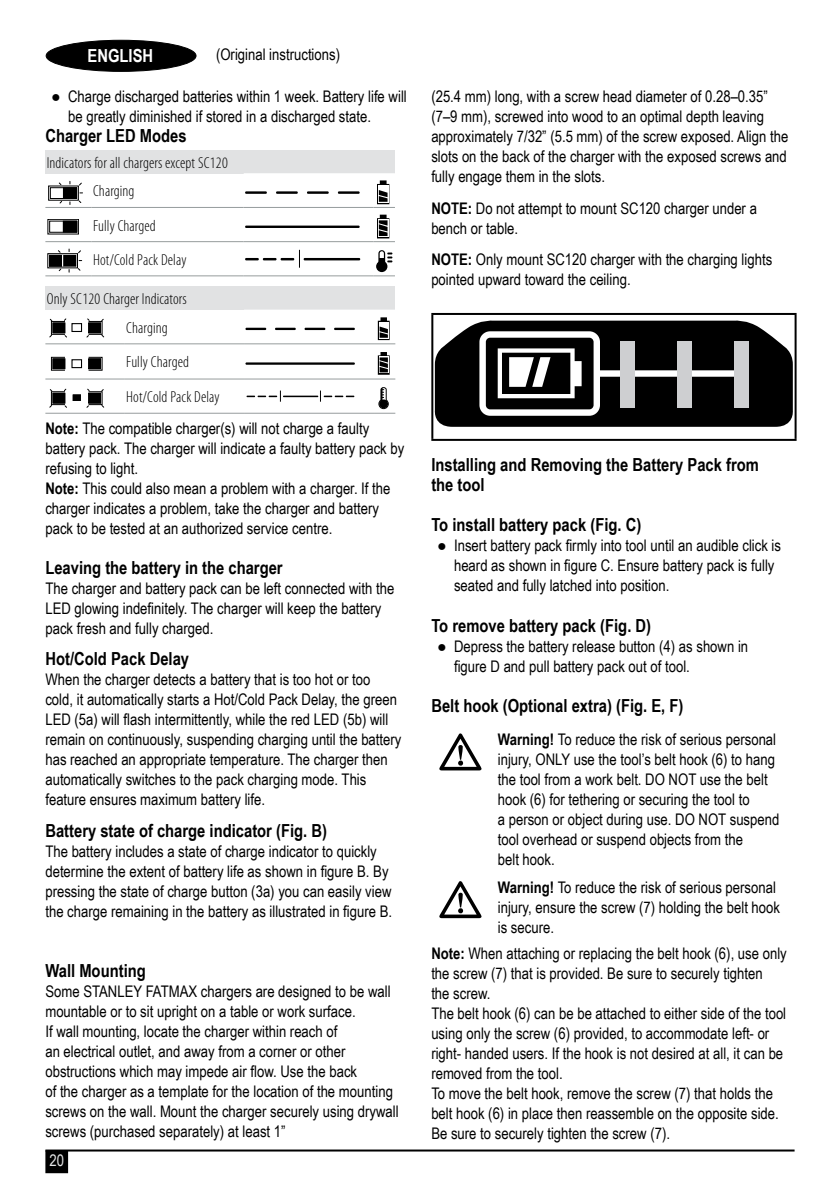
<style>
.page{position:relative;width:840px;height:1191px;background:#fff}
.page>*{position:absolute;margin:0;border:0;box-sizing:border-box;transform-origin:0 0}
.t1{font:700 18px/20px "Arial Narrow";color:#000}
.t2{font:700 18px "Arial Narrow";color:#fff}
.t3{font:16px/20px "Arial Narrow";color:#000}
.t4{font:300 condensed 16px/28.8px "Myriad Pro";letter-spacing:.005em;color:#000}
.t5{font:16px "Arial Narrow";color:#e6e7e8}
.s1{font-weight:700}
</style>
<div class="page">
<hr style="left:45px;top:1149px;width:749px;height:2px;background:#000">
<div style="left:46px;top:1151px;width:21px;height:21px;background:#000"></div>
<div style="left:45px;top:1150px;width:23px;height:23px;border:2px solid #000"></div>
<div style="left:46px;top:40px;width:150px;height:31px;background:#000;border-radius:50%"></div>
<div style="left:46px;top:40px;width:150px;height:32px;border:1px solid #000;border-radius:50%"></div>
<div style="left:45px;top:150px;width:350px;height:23px;background:#e1e2e3"></div>
<hr style="left:45px;top:207px;width:47px;height:1px;background:#969c9d">
<hr style="left:92px;top:207px;width:151px;height:1px;background:#969c9d">
<hr style="left:45px;top:241px;width:47px;height:1px;background:#969c9d">
<hr style="left:92px;top:241px;width:151px;height:1px;background:#969c9d">
<hr style="left:45px;top:275px;width:47px;height:1px;background:#969c9d">
<hr style="left:92px;top:275px;width:151px;height:1px;background:#969c9d">
<div style="left:48px;top:186px;width:30px;height:14px;border:1px solid #000"></div>
<div style="left:50px;top:187px;width:27px;height:12px;border:1px solid #000"></div>
<svg style="left:58px;top:181px;width:25px;height:24px"></svg>
<div style="left:48px;top:219px;width:31px;height:15px;border:1px solid #000"></div>
<div style="left:49px;top:221px;width:28px;height:11px;border:1px solid #000"></div>
<div style="left:63px;top:221px;width:14px;height:11px;background:#000"></div>
<div style="left:48px;top:253px;width:30px;height:15px;border:1px solid #000"></div>
<div style="left:49px;top:255px;width:14px;height:11px;background:#000"></div>
<svg style="left:58px;top:249px;width:24px;height:23px"></svg>
<svg style="left:243px;top:173px;width:152px;height:103px"></svg>
<div style="left:45px;top:286px;width:350px;height:24px;background:#e1e2e3"></div>
<hr style="left:125px;top:343px;width:119px;height:1px;background:#969c9d">
<hr style="left:125px;top:378px;width:119px;height:1px;background:#969c9d">
<hr style="left:45px;top:343px;width:80px;height:1px;background:#969c9d">
<hr style="left:45px;top:378px;width:80px;height:1px;background:#969c9d">
<hr style="left:45px;top:413px;width:80px;height:1px;background:#969c9d">
<hr style="left:125px;top:413px;width:119px;height:1px;background:#969c9d">
<svg style="left:49px;top:318px;width:18px;height:20px"></svg>
<svg style="left:86px;top:318px;width:18px;height:20px"></svg>
<div style="left:71px;top:323px;width:11px;height:9px;border:1px solid #000"></div>
<svg style="left:51px;top:357px;width:14px;height:13px"></svg>
<div style="left:53px;top:359px;width:12px;height:10px;background:#000"></div>
<svg style="left:88px;top:357px;width:14px;height:13px"></svg>
<div style="left:88px;top:359px;width:13px;height:10px;background:#000"></div>
<div style="left:88px;top:359px;width:12px;height:10px;border:1px solid #000"></div>
<div style="left:71px;top:359px;width:11px;height:9px;border:1px solid #000"></div>
<div style="left:72px;top:394px;width:9px;height:7px;background:#000"></div>
<div style="left:71px;top:393px;width:11px;height:9px;border:1px solid #fff"></div>
<svg style="left:49px;top:388px;width:18px;height:20px"></svg>
<svg style="left:86px;top:388px;width:18px;height:20px"></svg>
<svg style="left:244px;top:317px;width:151px;height:97px"></svg>
<hr style="left:431px;top:313px;width:365px;height:2px;background:#000">
<hr style="left:431px;top:315px;width:2px;height:124px;background:#000">
<hr style="left:794px;top:315px;width:2px;height:124px;background:#000">
<hr style="left:431px;top:439px;width:365px;height:2px;background:#000">
<svg style="left:434px;top:321px;width:358px;height:106px"></svg>
<div style="left:620px;top:341px;width:14px;height:67px;background:#cecfd1"></div>
<div style="left:677px;top:341px;width:14px;height:67px;background:#cecfd1"></div>
<div style="left:733px;top:341px;width:14px;height:67px;background:#cecfd1"></div>
<svg style="left:439px;top:733px;width:42px;height:37px"></svg>
<svg style="left:439px;top:881px;width:42px;height:37px"></svg>
<p class="t2" style="left:87px;top:42px;width:67px">ENGLISH</p>
<p class="t3" style="left:216px;top:43px;width:125px">(Original instructions)</p>
<p class="t3" style="left:68px;top:86px;width:340px;text-indent:-17px">● Charge discharged batteries within 1 week. Battery life will be greatly diminished if stored in a discharged state.</p>
<p class="t1" style="left:45px;top:125px;width:143px">Charger LED Modes</p>
<p class="t4" style="left:93px;top:148px;width:136px;text-indent:-46px">Indicators for all chargers except SC120<br>Charging</p>
<p class="t4" style="left:93px;top:208px;width:95px;line-height:34.2px">Fully Charged<br>Hot/Cold Pack Delay</p>
<p class="t4" style="left:126px;top:285px;width:62px;text-indent:-79px">Only SC120 Charger Indicators<br>Charging</p>
<p class="t4" style="left:126px;top:345px;width:95px;line-height:34.6px">Fully Charged<br>Hot/Cold Pack Delay</p>
<p class="t3" style="left:45px;top:417px;width:360px"><span class="s1">Note:</span> The compatible charger(s) will not charge a faulty battery pack. The charger will indicate a faulty battery pack by refusing to light.<br><span class="s1">Note:</span> This could also mean a problem with a charger. If the charger indicates a problem, take the charger and battery pack to be tested at an authorized service centre.</p>
<p class="t1" style="left:45px;top:556px;width:239px">Leaving the battery in the charger</p>
<p class="t3" style="left:45px;top:577px;width:350px">The charger and battery pack can be left connected with the<br>LED glowing indefinitely. The charger will keep the battery pack fresh and fully charged.</p>
<p class="t1" style="left:45px;top:648px;width:145px">Hot/Cold Pack Delay</p>
<p class="t3" style="left:45px;top:669px;width:357px">When the charger detects a battery that is too hot or too cold, it automatically starts a Hot/Cold Pack Delay, the green LED (5a) will flash intermittently, while the red LED (5b) will remain on continuously, suspending charging until the battery has reached an appropriate temperature. The charger then automatically switches to the pack charging mode. This feature ensures maximum battery life.</p>
<p class="t1" style="left:45px;top:819px;width:283px">Battery state of charge indicator (Fig. B)</p>
<p class="t3" style="left:45px;top:840px;width:348px">The battery includes a state of charge indicator to quickly determine the extent of battery life as shown in figure B. By pressing the state of charge button (3a) you can easily view the charge remaining in the battery as illustrated in figure B.</p>
<p class="t1" style="left:45px;top:959px;width:102px">Wall Mounting</p>
<p class="t3" style="left:45px;top:980px;width:354px">Some STANLEY FATMAX chargers are designed to be wall mountable or to sit upright on a table or work surface.<br>If wall mounting, locate the charger within reach of<br>an electrical outlet, and away from a corner or other obstructions which may impede air flow. Use the back<br>of the charger as a template for the location of the mounting screws on the wall. Mount the charger securely using drywall screws (purchased separately) at least 1”</p>
<p class="t5" style="left:49px;top:1148px;width:16px">20</p>
<p class="t3" style="left:431px;top:86px;width:358px">(25.4 mm) long, with a screw head diameter of 0.28–0.35” (7–9 mm), screwed into wood to an optimal depth leaving approximately 7/32” (5.5 mm) of the screw exposed. Align the slots on the back of the charger with the exposed screws and fully engage them in the slots.</p>
<p class="t3" style="left:431px;top:197px;width:327px"><span class="s1">NOTE:</span> Do not attempt to mount SC120 charger under a bench or table.</p>
<p class="t3" style="left:431px;top:249px;width:342px"><span class="s1">NOTE:</span> Only mount SC120 charger with the charging lights pointed upward toward the ceiling.</p>
<p class="t1" style="left:431px;top:454px;width:329px">Installing and Removing the Battery Pack from the tool</p>
<p class="t1" style="left:431px;top:514px;width:211px">To install battery pack (Fig. C)</p>
<p class="t3" style="left:454px;top:535px;width:328px;text-indent:-17px">● Insert battery pack firmly into tool until an audible click is heard as shown in figure C. Ensure battery pack is fully seated and fully latched into position.</p>
<p class="t1" style="left:431px;top:614px;width:221px">To remove battery pack (Fig. D)</p>
<p class="t3" style="left:454px;top:635px;width:295px;text-indent:-17px">● Depress the battery release button (4) as shown in figure D and pull battery pack out of tool.</p>
<p class="t1" style="left:431px;top:694px;width:253px">Belt hook (Optional extra) (Fig. E, F)</p>
<p class="t3" style="left:497px;top:729px;width:283px"><span class="s1">Warning!</span> To reduce the risk of serious personal injury, ONLY use the tool’s belt hook (6) to hang the tool from a work belt. DO NOT use the belt hook (6) for tethering or securing the tool to<br>a person or object during use. DO NOT suspend tool overhead or suspend objects from the<br>belt hook.</p>
<p class="t3" style="left:497px;top:876px;width:284px"><span class="s1">Warning!</span> To reduce the risk of serious personal injury, ensure the screw (7) holding the belt hook is secure.</p>
<p class="t3" style="left:431px;top:942px;width:357px"><span class="s1">Note:</span> When attaching or replacing the belt hook (6), use only the screw (7) that is provided. Be sure to securely tighten<br>the screw.<br>The belt hook (6) can be be attached to either side of the tool using only the screw (6) provided, to accommodate left- or right- handed users. If the hook is not desired at all, it can be removed from the tool.<br>To move the belt hook, remove the screw (7) that holds the belt hook (6) in place then reassemble on the opposite side.<br>Be sure to securely tighten the screw (7).</p>
</div>
